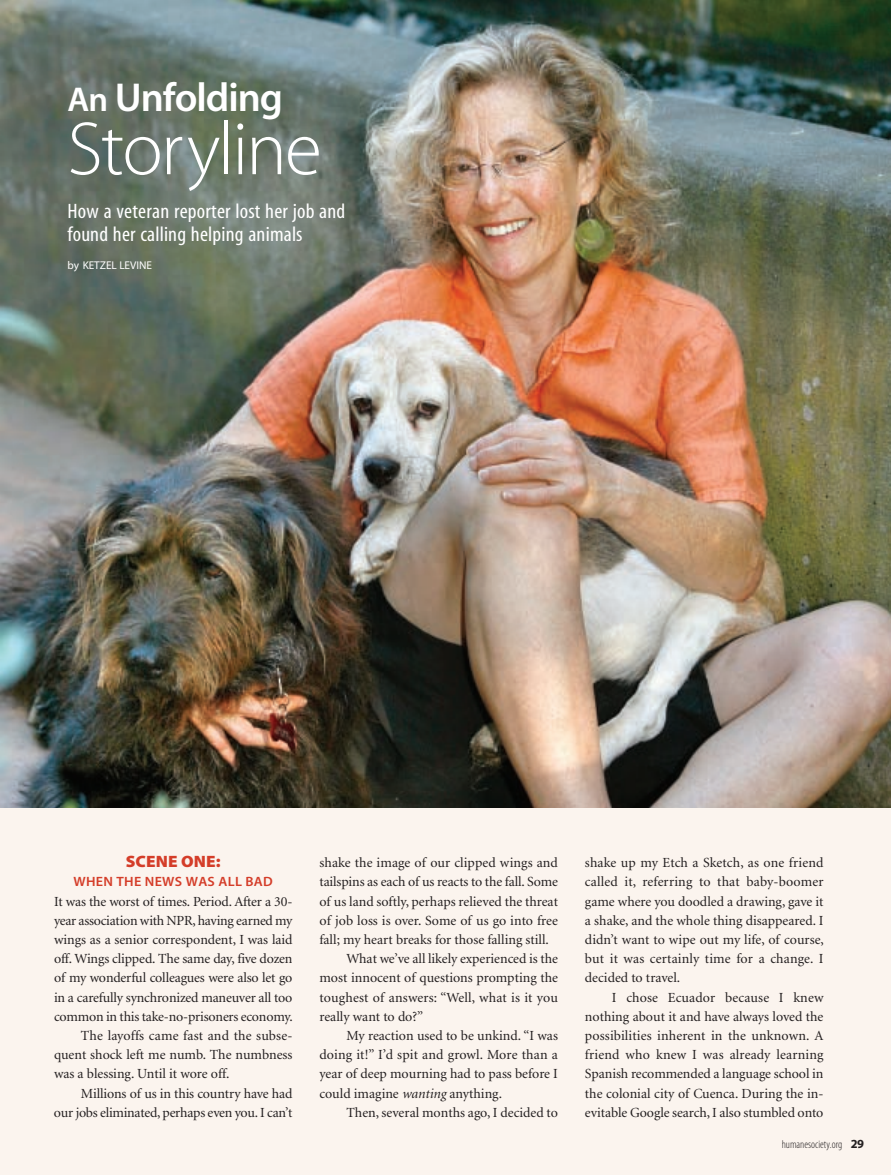
<style>
.page{position:relative;width:891px;height:1175px;background:#fff}
.page>*{position:absolute;margin:0;border:0;box-sizing:border-box;transform-origin:0 0}
.t1{font:75.9px "Myriad MM215 LT600 NO";letter-spacing:-.025em;color:#fff}
.t2{font:40.5px "Myriad MM565 SB600 NO";letter-spacing:-.025em;color:#fff}
.t3{font:21px/22.5px "Myriad MM400 RG300 CN";letter-spacing:.01em;color:#fff;scale:1.05 1}
.t4{font:16.5px "Myriad MM830 BL600 NO";letter-spacing:.005em;color:#d43d29;scale:1.05 1}
.t5{font:13.95px/19.2px "Minion";letter-spacing:-.005em;color:#231f20;text-align:justify}
.t6{font:13.5px "Myriad MM565 SB600 NO";letter-spacing:.02em;color:#d43d29;scale:1.05 1}
.t7{font:11.25px "Myriad MM213 LT300 CN";color:#231f20}
.t8{font:11.25px "Myriad MM400 RG600 NO";color:#fff}
.s1{font-size:34.5px}
.s2{font-style:italic}
.s3{font-family:"Myriad MM700 BD600 NO";font-size:12.45px}
</style>
<div class="page">
<div style="left:0;top:807px;width:891px;height:367px;background:#fbf4ee"></div>
<img style="left:0;top:0;width:891px;height:807px">
<h2 class="t2" style="left:68px;top:83px;width:217px"><span class="s1">An</span> Unfolding</h2>
<h1 class="t1" style="left:68px;top:120px;width:256px">Storyline</h1>
<h3 class="t3" style="left:68px;top:202px;width:266px">How a veteran reporter lost her job and found her calling helping animals</h3>
<p class="t8" style="left:68px;top:261px;width:86px">by KETZEL LEVINE</p>
<p class="t4" style="left:126px;top:855px;width:92px">SCENE ONE:</p>
<p class="t6" style="left:74px;top:876px;width:191px">WHEN THE NEWS WAS ALL BAD</p>
<p class="t5" style="left:54px;top:892px;width:240px">It was the worst of times. Period. After a 30-</p>
<p class="t5" style="left:54px;top:911px;width:240px">year association with NPR, having earned my</p>
<p class="t5" style="left:54px;top:931px;width:240px">wings as a senior correspondent, I was laid</p>
<p class="t5" style="left:54px;top:950px;width:240px">off. Wings clipped. The same day, five dozen</p>
<p class="t5" style="left:54px;top:969px;width:240px">of my wonderful colleagues were also let go</p>
<p class="t5" style="left:54px;top:988px;width:240px">in a carefully synchronized maneuver all too</p>
<p class="t5" style="left:54px;top:1007px;width:240px">common in this take-no-prisoners economy.</p>
<p class="t5" style="left:81px;top:1027px;width:213px">The layoffs came fast and the subse-</p>
<p class="t5" style="left:54px;top:1046px;width:240px">quent shock left me numb. The numbness</p>
<p class="t5" style="left:54px;top:1065px;width:177px">was a blessing. Until it wore off.</p>
<p class="t5" style="left:81px;top:1084px;width:213px">Millions of us in this country have had</p>
<p class="t5" style="left:54px;top:1103px;width:240px">our jobs eliminated, perhaps even you. I can’t</p>
<p class="t5" style="left:319px;top:854px;width:240px">shake the image of our clipped wings and</p>
<p class="t5" style="left:319px;top:873px;width:240px">tailspins as each of us reacts to the fall. Some</p>
<p class="t5" style="left:319px;top:892px;width:240px">of us land softly, perhaps relieved the threat</p>
<p class="t5" style="left:319px;top:911px;width:240px">of job loss is over. Some of us go into free</p>
<p class="t5" style="left:319px;top:931px;width:231px">fall; my heart breaks for those falling still.</p>
<p class="t5" style="left:346px;top:950px;width:213px">What we’ve all likely experienced is the</p>
<p class="t5" style="left:319px;top:969px;width:240px">most innocent of questions prompting the</p>
<p class="t5" style="left:319px;top:988px;width:240px">toughest of answers: “Well, what is it you</p>
<p class="t5" style="left:319px;top:1007px;width:105px">really want to do?”</p>
<p class="t5" style="left:346px;top:1027px;width:213px">My reaction used to be unkind. “I was</p>
<p class="t5" style="left:319px;top:1046px;width:240px">doing it!” I’d spit and growl. More than a</p>
<p class="t5" style="left:319px;top:1065px;width:240px">year of deep mourning had to pass before I</p>
<p class="t5" style="left:319px;top:1084px;width:184px">could imagine <span class="s2">wanting</span> anything.</p>
<p class="t5" style="left:346px;top:1103px;width:213px">Then, several months ago, I decided to</p>
<p class="t5" style="left:585px;top:854px;width:240px">shake up my Etch a Sketch, as one friend called it, referring to that baby-boomer game where you doodled a drawing, gave it a shake, and the whole thing disappeared. I didn’t want to wipe out my life, of course, but it was certainly time for a change. I decided to travel.</p>
<p class="t5" style="left:585px;top:988px;width:240px;text-indent:27px">I chose Ecuador because I knew nothing about it and have always loved the possibilities inherent in the unknown. A friend who knew I was already learning Spanish recommended a language school in the colonial city of Cuenca. During the in&shy;evitable Google search, I also stumbled onto</p>
<p class="t7" style="left:782px;top:1139px;width:84px">humanesociety.org <span class="s3">29</span></p>
</div>
